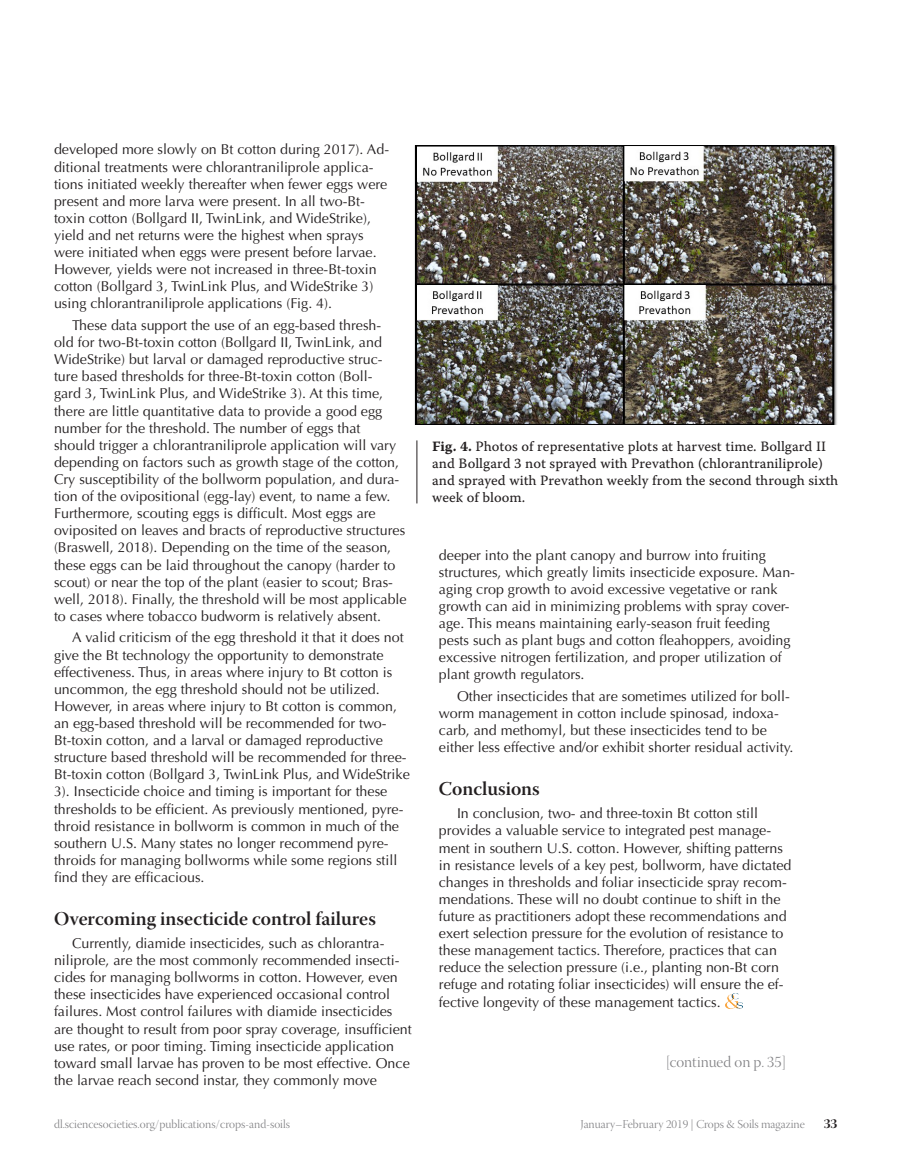
<style>
.page{position:relative;width:905px;height:1175px;background:#fff}
.page>*{position:absolute;margin:0;border:0;box-sizing:border-box;transform-origin:0 0}
.t1{font:19.5px "Warnock Pro Semibold Subh";color:#231f20}
.t2{font:15.75px "Warnock Pro Light Disp";color:#808083}
.t3{font:14.25px/17.1px "Optima";color:#231f20}
.t4{font:14.25px/17.1px "Warnock Pro Capt";color:#231f20}
.t5{font:13.5px "Warnock Pro Bold Disp";color:#231f20}
.t6{font:12px "Warnock Pro Light Disp";color:#808083}
.s1{font-family:"Warnock Pro Bold Capt"}
</style>
<div class="page">
<img style="left:725px;top:993px;width:17px;height:15px">
<img style="left:414px;top:145px;width:423px;height:280px">
<hr style="left:416px;top:440px;width:1px;height:63px;background:#231f20">
<p class="t3" style="left:54px;top:141px;width:336px">developed more slowly on Bt cotton during 2017). Ad&shy;ditional treatments were chlorantraniliprole applica&shy;tions initiated weekly thereafter when fewer eggs were present and more larva were present. In all two-Bt&shy;toxin cotton (Bollgard II, TwinLink, and WideStrike), yield and net returns were the highest when sprays were initiated when eggs were present before larvae.<br>However, yields were not increased in three-Bt-toxin cotton (Bollgard 3, TwinLink Plus, and WideStrike 3) using chlorantraniliprole applications (Fig. 4).</p>
<p class="t3" style="left:54px;top:317px;width:354px;text-indent:18px">These data support the use of an egg-based thresh-<br>old for two-Bt-toxin cotton (Bollgard II, TwinLink, and WideStrike) but larval or damaged reproductive struc&shy;ture based thresholds for three-Bt-toxin cotton (Boll-<br>gard 3, TwinLink Plus, and WideStrike 3). At this time, there are little quantitative data to provide a good egg number for the threshold. The number of eggs that<br>should trigger a chlorantraniliprole application will vary depending on factors such as growth stage of the cotton, Cry susceptibility of the bollworm population, and dura&shy;tion of the ovipositional (egg-lay) event, to name a few.<br>Furthermore, scouting eggs is difficult. Most eggs are oviposited on leaves and bracts of reproductive structures (Braswell, 2018). Depending on the time of the season, these eggs can be laid throughout the canopy (harder to scout) or near the top of the plant (easier to scout; Bras&shy;well, 2018). Finally, the threshold will be most applicable to cases where tobacco budworm is relatively absent.</p>
<p class="t3" style="left:54px;top:629px;width:357px;text-indent:18px">A valid criticism of the egg threshold it that it does not give the Bt technology the opportunity to demonstrate effectiveness. Thus, in areas where injury to Bt cotton is uncommon, the egg threshold should not be utilized.<br>However, in areas where injury to Bt cotton is common, an egg-based threshold will be recommended for two-Bt-toxin cotton, and a larval or damaged reproductive structure based threshold will be recommended for three-Bt-toxin cotton (Bollgard 3, TwinLink Plus, and WideStrike 3). Insecticide choice and timing is important for these thresholds to be efficient. As previously mentioned, pyre&shy;throid resistance in bollworm is common in much of the southern U.S. Many states no longer recommend pyre&shy;throids for managing bollworms while some regions still find they are efficacious.</p>
<h1 class="t1" style="left:54px;top:906px;width:323px">Overcoming insecticide control failures</h1>
<p class="t3" style="left:54px;top:934px;width:359px;text-indent:18px">Currently, diamide insecticides, such as chlorantra&shy;niliprole, are the most commonly recommended insecti&shy;cides for managing bollworms in cotton. However, even these insecticides have experienced occasional control failures. Most control failures with diamide insecticides are thought to result from poor spray coverage, insufficient use rates, or poor timing. Timing insecticide application toward small larvae has proven to be most effective. Once the larvae reach second instar, they commonly move</p>
<p class="t4" style="left:432px;top:437px;width:407px"><span class="s1">Fig. 4.</span> Photos of representative plots at harvest time. Bollgard II and Bollgard 3 not sprayed with Prevathon (chlorantraniliprole) and sprayed with Prevathon weekly from the second through sixth week of bloom.</p>
<p class="t3" style="left:439px;top:546px;width:357px">deeper into the plant canopy and burrow into fruiting structures, which greatly limits insecticide exposure. Man&shy;aging crop growth to avoid excessive vegetative or rank growth can aid in minimizing problems with spray cover&shy;age. This means maintaining early-season fruit feeding pests such as plant bugs and cotton fleahoppers, avoiding excessive nitrogen fertilization, and proper utilization of plant growth regulators.</p>
<p class="t3" style="left:439px;top:688px;width:356px;text-indent:18px">Other insecticides that are sometimes utilized for boll&shy;worm management in cotton include spinosad, indoxa&shy;carb, and methomyl, but these insecticides tend to be either less effective and/or exhibit shorter residual activity.</p>
<h1 class="t1" style="left:439px;top:777px;width:102px">Conclusions</h1>
<p class="t3" style="left:439px;top:805px;width:354px;text-indent:18px">In conclusion, two- and three-toxin Bt cotton still provides a valuable service to integrated pest manage&shy;ment in southern U.S. cotton. However, shifting patterns in resistance levels of a key pest, bollworm, have dictated changes in thresholds and foliar insecticide spray recom&shy;mendations. These will no doubt continue to shift in the future as practitioners adopt these recommendations and exert selection pressure for the evolution of resistance to these management tactics. Therefore, practices that can reduce the selection pressure (i.e., planting non-Bt corn refuge and rotating foliar insecticides) will ensure the ef&shy;fective longevity of these management tactics.</p>
<p class="t2" style="left:665px;top:1053px;width:123px">[continued on p. 35]</p>
<p class="t6" style="left:54px;top:1118px;width:237px">dl.sciencesocieties.org/publications/crops-and-soils</p>
<p class="t6" style="left:580px;top:1118px;width:226px">January–February 2019 | Crops &amp; Soils magazine</p>
<p class="t5" style="left:823px;top:1115px;width:15px">33</p>
</div>
